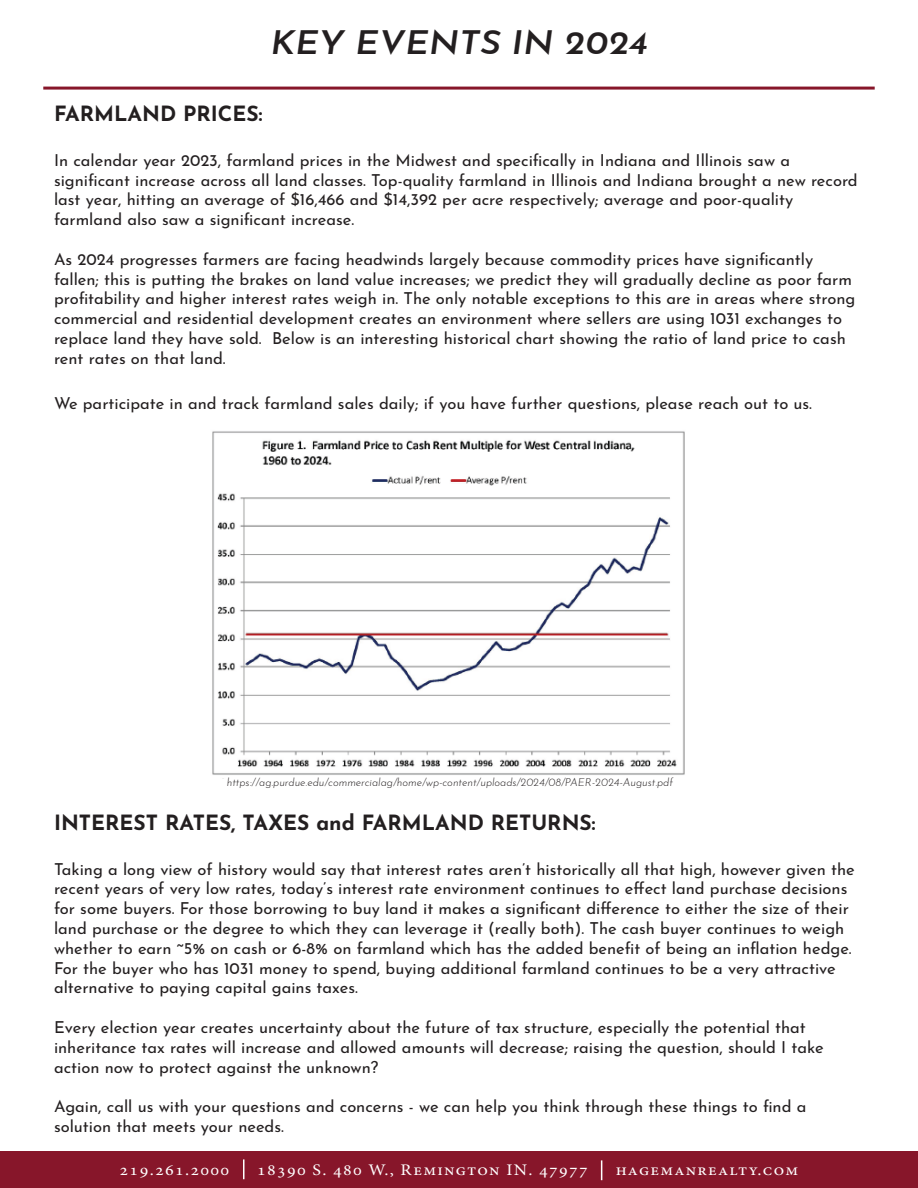
<style>
.page{position:relative;width:918px;height:1188px;background:#fff}
.page>*{position:absolute;margin:0;border:0;box-sizing:border-box;transform-origin:0 0}
.t1{font:italic 600 32.4px "Josefin Sans";color:#231f20;scale:1.11 1}
.t2{font:700 21px "Josefin Sans";color:#231f20}
.t3{font:16.5px/19.8px "Josefin Sans";color:#231f20}
.t4{font:16.2px "Minion Pro";letter-spacing:.07em;color:#fff;scale:1.11 1}
.t5{font:italic 300 10.95px "Josefin Sans";color:#231f20}
</style>
<div class="page">
<hr style="left:43px;top:87px;width:832px;height:3px;background:#87162a">
<div style="left:0;top:1151px;width:918px;height:37px;background:#87162a"></div>
<svg style="left:243px;top:1159px;width:1px;height:20px"></svg>
<svg style="left:601px;top:1160px;width:1px;height:20px"></svg>
<img style="left:212px;top:431px;width:473px;height:344px">
<p class="t1" style="left:270px;top:16px;width:341px">KEY EVENTS IN 2024</p>
<p class="t2" style="left:54px;top:95px;width:210px">FARMLAND PRICES:</p>
<p class="t3" style="left:54px;top:148px;width:738px">In calendar year 2023, farmland prices in the Midwest and specifically in Indiana and Illinois saw a</p>
<p class="t3" style="left:54px;top:168px;width:805px">significant increase across all land classes. Top-quality farmland in Illinois and Indiana brought a new record last year, hitting an average of $16,466 and $14,392 per acre respectively; average and poor-quality</p>
<p class="t3" style="left:54px;top:207px;width:302px">farmland also saw a significant increase.</p>
<p class="t3" style="left:54px;top:247px;width:761px">As 2024 progresses farmers are facing headwinds largely because commodity prices have significantly</p>
<p class="t3" style="left:54px;top:267px;width:803px">fallen; this is putting the brakes on land value increases; we predict they will gradually decline as poor farm profitability and higher interest rates weigh in. The only notable exceptions to this are in areas where strong commercial and residential development creates an environment where sellers are using 1031 exchanges to replace land they have sold. Below is an interesting historical chart showing the ratio of land price to cash rent rates on that land.</p>
<p class="t3" style="left:54px;top:391px;width:760px">We participate in and track farmland sales daily; if you have further questions, please reach out to us.</p>
<p class="t5" style="left:227px;top:773px;width:448px">https://ag.purdue.edu/commercialag/home/wp-content/uploads/2024/08/PAER-2024-August.pdf</p>
<p class="t2" style="left:54px;top:804px;width:543px">INTEREST RATES, TAXES and FARMLAND RETURNS:</p>
<p class="t3" style="left:54px;top:857px;width:802px">Taking a long view of history would say that interest rates aren’t historically all that high, however given the recent years of very low rates, today’s interest rate environment continues to effect land purchase decisions for some buyers. For those borrowing to buy land it makes a significant difference to either the size of their land purchase or the degree to which they can leverage it (really both). The cash buyer continues to weigh whether to earn ~5% on cash or 6-8% on farmland which has the added benefit of being an inflation hedge.</p>
<p class="t3" style="left:54px;top:956px;width:783px">For the buyer who has 1031 money to spend, buying additional farmland continues to be a very attractive alternative to paying capital gains taxes.</p>
<p class="t3" style="left:54px;top:1015px;width:753px">Every election year creates uncertainty about the future of tax structure, especially the potential that</p>
<p class="t3" style="left:54px;top:1035px;width:771px">inheritance tax rates will increase and allowed amounts will decrease; raising the question, should I take</p>
<p class="t3" style="left:54px;top:1055px;width:326px">action now to protect against the unknown?</p>
<p class="t3" style="left:54px;top:1095px;width:754px">Again, call us with your questions and concerns - we can help you think through these things to find a</p>
<p class="t3" style="left:54px;top:1114px;width:231px">solution that meets your needs.</p>
<p class="t4" style="left:120px;top:1159px;width:100px">219.261.2000</p>
<p class="t4" style="left:257px;top:1159px;width:299px">18390 S. 480 W., Remington IN. 47977</p>
<p class="t4" style="left:616px;top:1159px;width:166px">hagemanrealty.com</p>
</div>
